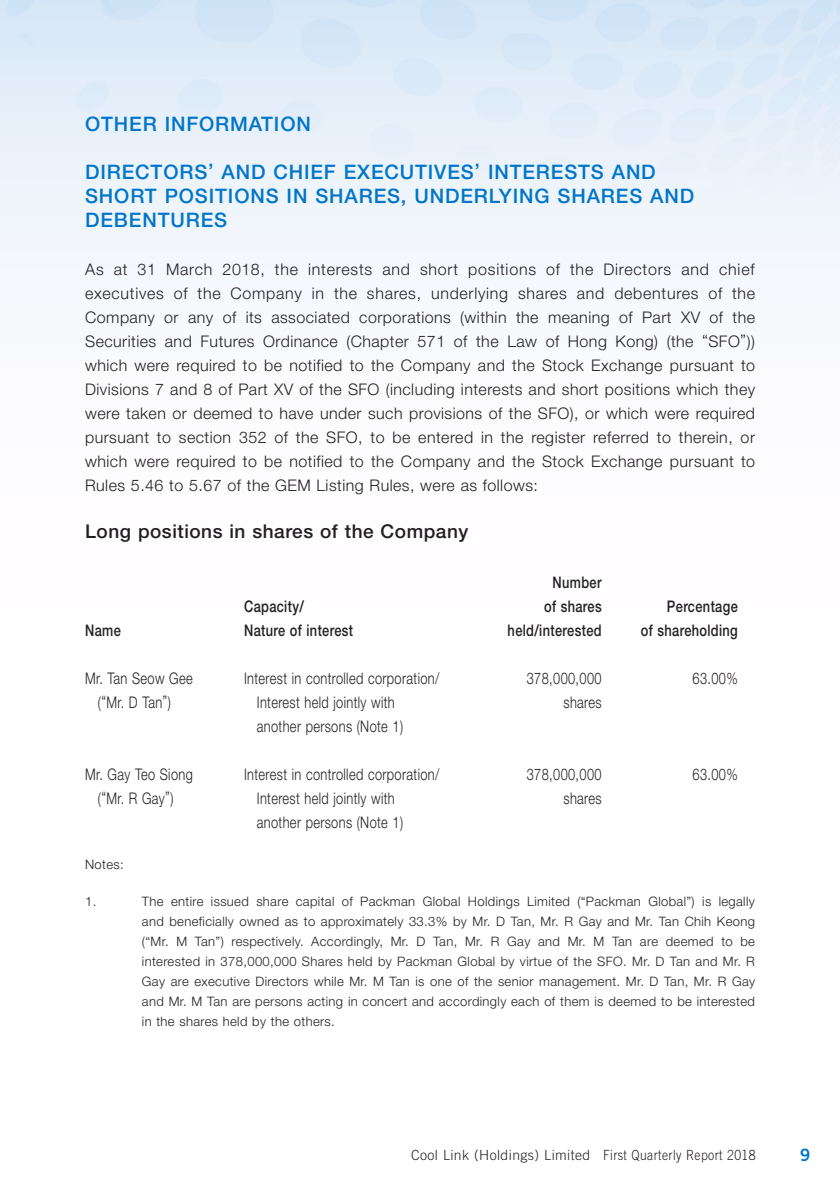
<style>
.page{position:relative;width:840px;height:1191px;background:#fff}
.page>*{position:absolute;margin:0;border:0;box-sizing:border-box;transform-origin:0 0}
.t1{font:500 20px/24px "Helvetica Neue LT Std";letter-spacing:.045em;color:#0076c8}
.t2{font:500 19px "Helvetica Neue LT Std";letter-spacing:.03em;color:#231f20}
.t3{font:17px "Trade Gothic LT Std Bd 2";color:#0076c8}
.t4{font:300 16px/24px "Helvetica Neue LT Std";letter-spacing:.03em;color:#231f20;text-align:justify}
.t5{font:300 16px/24px "Helvetica Neue LT Std";letter-spacing:.03em;color:#231f20;text-align:center;scale:.8 1}
.t6{font:500 16px/24px "Helvetica Neue LT Std";letter-spacing:.03em;color:#231f20;text-align:right;scale:.8 1}
.t7{font:300 14px "Trade Gothic LT Std";letter-spacing:.035em;color:#231f20}
.t8{font:300 13px/20px "Helvetica Neue LT Std";letter-spacing:.03em;color:#231f20;text-align:justify}
</style>
<div class="page">
<p class="t1" style="left:85px;top:112px;width:227px">OTHER INFORMATION</p>
<p class="t1" style="left:85px;top:160px;width:610px">DIRECTORS’ AND CHIEF EXECUTIVES’ INTERESTS AND<br>SHORT POSITIONS IN SHARES, UNDERLYING SHARES AND<br>DEBENTURES</p>
<p class="t4" style="left:85px;top:257px;width:671px">As at 31 March 2018, the interests and short positions of the Directors and chief executives of the Company in the shares, underlying shares and debentures of the Company or any of its associated corporations (within the meaning of Part XV of the Securities and Futures Ordinance (Chapter 571 of the Law of Hong Kong) (the “SFO”)) which were required to be notified to the Company and the Stock Exchange pursuant to Divisions 7 and 8 of Part XV of the SFO (including interests and short positions which they were taken or deemed to have under such provisions of the SFO), or which were required pursuant to section 352 of the SFO, to be entered in the register referred to therein, or which were required to be notified to the Company and the Stock Exchange pursuant to Rules 5.46 to 5.67 of the GEM Listing Rules, were as follows:</p>
<p class="t2" style="left:85px;top:519px;width:384px">Long positions in shares of the Company</p>
<p class="t6" style="left:85px;top:618px;width:46px">Name</p>
<p class="t6" style="left:244px;top:594px;width:138px;text-align:left">Capacity/<br>Nature of interest</p>
<p class="t6" style="left:507px;top:570px;width:119px">Number<br>of shares held/interested</p>
<p class="t6" style="left:640px;top:594px;width:123px">Percentage<br>of shareholding</p>
<p class="t5" style="left:85px;top:665px;width:136px">Mr. Tan Seow Gee (“Mr. D Tan”)</p>
<p class="t5" style="left:257px;top:665px;width:229px;text-align:left;text-indent:-13px">Interest in controlled corporation/<br>Interest held jointly with another persons (Note 1)</p>
<p class="t5" style="left:526px;top:665px;width:95px;text-align:right">378,000,000 shares</p>
<p class="t5" style="left:692px;top:665px;width:58px">63.00%</p>
<p class="t5" style="left:85px;top:761px;width:136px">Mr. Gay Teo Siong (“Mr. R Gay”)</p>
<p class="t5" style="left:257px;top:761px;width:229px;text-align:left;text-indent:-13px">Interest in controlled corporation/<br>Interest held jointly with another persons (Note 1)</p>
<p class="t5" style="left:526px;top:761px;width:95px;text-align:right">378,000,000 shares</p>
<p class="t5" style="left:692px;top:761px;width:58px">63.00%</p>
<p class="t8" style="left:85px;top:854px;width:40px">Notes:</p>
<p class="t8" style="left:85px;top:891px;width:13px">1.</p>
<p class="t8" style="left:142px;top:891px;width:614px">The entire issued share capital of Packman Global Holdings Limited (“Packman Global”) is legally and beneficially owned as to approximately 33.3% by Mr. D Tan, Mr. R Gay and Mr. Tan Chih Keong (“Mr. M Tan”) respectively. Accordingly, Mr. D Tan, Mr. R Gay and Mr. M Tan are deemed to be interested in 378,000,000 Shares held by Packman Global by virtue of the SFO. Mr. D Tan and Mr. R Gay are executive Directors while Mr. M Tan is one of the senior management. Mr. D Tan, Mr. R Gay and Mr. M Tan are persons acting in concert and accordingly each of them is deemed to be interested in the shares held by the others.</p>
<p class="t7" style="left:411px;top:1146px;width:346px">Cool Link (Holdings) Limited First Quarterly Report 2018</p>
<p class="t3" style="left:799px;top:1144px;width:12px">9</p>
</div>
